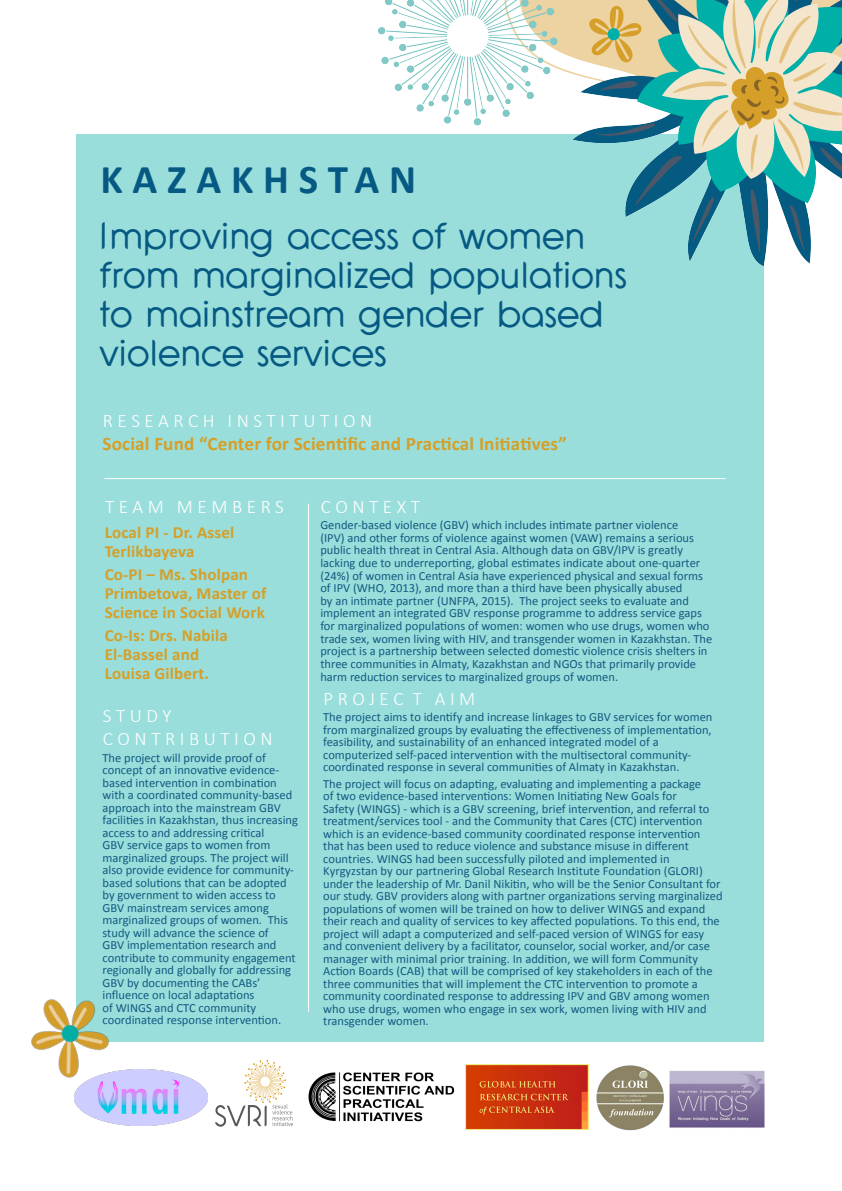
<style>
.page{position:relative;width:842px;height:1191px;background:#fff}
.page>*{position:absolute;margin:0;border:0;box-sizing:border-box;transform-origin:0 0}
.t1{font:700 41px "Calibri";letter-spacing:.24em;color:#055982}
.t2{font:40px/39px "Shadeerah Demo";color:#055982}
.t3{font:700 19.1px/22.9px "Calibri";letter-spacing:.01em;color:#d69f28}
.t4{font:300 19.1px/22.9px "Calibri";letter-spacing:.24em;color:#fff}
.t5{font:700 17px/19px "Calibri";letter-spacing:.01em;color:#d69f28}
.t6{font:12.5px/12.5px "Calibri";color:#135a81}
.s1{font-weight:300;color:#fff}
</style>
<div class="page">
<div style="left:77px;top:134px;width:687px;height:907px;background:#99dedb"></div>
<img style="left:378px;top:0;width:464px;height:266px">
<hr style="left:105px;top:478px;width:620px;height:1px;background:#fff">
<hr style="left:308px;top:504px;width:1px;height:507px;background:#fff">
<img style="left:31px;top:958px;width:118px;height:120px">
<svg style="left:215px;top:1059px;width:78px;height:67px"></svg>
<img style="left:74px;top:1069px;width:134px;height:56px">
<img style="left:669px;top:1070px;width:96px;height:58px">
<img style="left:597px;top:1065px;width:67px;height:65px">
<img style="left:465px;top:1064px;width:123px;height:65px">
<img style="left:308px;top:1066px;width:168px;height:61px">
<p class="t1" style="left:100px;top:154px;width:317px">KAZAKHSTAN</p>
<p class="t2" style="left:100px;top:220px;width:529px">Improving access of women from marginalized populations to mainstream gender based violence services</p>
<p class="t3" style="left:103px;top:408px;width:466px"><span class="s1">RESEARCH INSTITUTION<br></span>Social Fund “Center for Scientific and Practical Initiatives”</p>
<p class="t4" style="left:105px;top:495px;width:180px">TEAM MEMBERS</p>
<p class="t5" style="left:105px;top:522px;width:131px">Local PI - Dr. Assel<br>Terlikbayeva</p>
<p class="t5" style="left:105px;top:564px;width:163px">Co-PI – Ms. Sholpan<br>Primbetova, Master of<br>Science in Social Work</p>
<p class="t5" style="left:105px;top:625px;width:125px">Co-Is: Drs. Nabila<br>El-Bassel and<br>Louisa Gilbert.</p>
<p class="t4" style="left:103px;top:704px;width:171px">STUDY<br>CONTRIBUTION</p>
<p class="t6" style="left:103px;top:750px;width:197px">The project will provide proof of concept of an innovative evidence&shy;based intervention in combination with a coordinated community-based approach into the mainstream GBV facilities in Kazakhstan, thus increasing access to and addressing critical<br>GBV service gaps to women from marginalized groups. The project will also provide evidence for community&shy;based solutions that can be adopted by government to widen access to GBV mainstream services among marginalized groups of women. This study will advance the science of<br>GBV implementation research and contribute to community engagement regionally and globally for addressing GBV by documenting the CABs’ influence on local adaptations<br>of WINGS and CTC community coordinated response intervention.</p>
<p class="t4" style="left:321px;top:495px;width:101px">CONTEXT</p>
<p class="t6" style="left:320px;top:518px;width:393px">Gender-based violence (GBV) which includes intimate partner violence<br>(IPV) and other forms of violence against women (VAW) remains a serious public health threat in Central Asia. Although data on GBV/IPV is greatly lacking due to underreporting, global estimates indicate about one-quarter (24%) of women in Central Asia have experienced physical and sexual forms of IPV (WHO, 2013), and more than a third have been physically abused<br>by an intimate partner (UNFPA, 2015). The project seeks to evaluate and implement an integrated GBV response programme to address service gaps for marginalized populations of women: women who use drugs, women who trade sex, women living with HIV, and transgender women in Kazakhstan. The project is a partnership between selected domestic violence crisis shelters in three communities in Almaty, Kazakhstan and NGOs that primarily provide harm reduction services to marginalized groups of women.</p>
<p class="t4" style="left:324px;top:687px;width:153px">PROJEC T AIM</p>
<p class="t6" style="left:323px;top:710px;width:391px">The project aims to identify and increase linkages to GBV services for women from marginalized groups by evaluating the effectiveness of implementation, feasibility, and sustainability of an enhanced integrated model of a computerized self-paced intervention with the multisectoral community&shy;coordinated response in several communities of Almaty in Kazakhstan.</p>
<p class="t6" style="left:323px;top:777px;width:401px">The project will focus on adapting, evaluating and implementing a package<br>of two evidence-based interventions: Women Initiating New Goals for<br>Safety (WINGS) - which is a GBV screening, brief intervention, and referral to treatment/services tool - and the Community that Cares (CTC) intervention which is an evidence-based community coordinated response intervention that has been used to reduce violence and substance misuse in different countries. WINGS had been successfully piloted and implemented in Kyrgyzstan by our partnering Global Research Institute Foundation (GLORI) under the leadership of Mr. Danil Nikitin, who will be the Senior Consultant for our study. GBV providers along with partner organizations serving marginalized populations of women will be trained on how to deliver WINGS and expand their reach and quality of services to key affected populations. To this end, the project will adapt a computerized and self-paced version of WINGS for easy and convenient delivery by a facilitator, counselor, social worker, and/or case manager with minimal prior training. In addition, we will form Community Action Boards (CAB) that will be comprised of key stakeholders in each of the three communities that will implement the CTC intervention to promote a community coordinated response to addressing IPV and GBV among women who use drugs, women who engage in sex work, women living with HIV and transgender women.</p>
</div>
